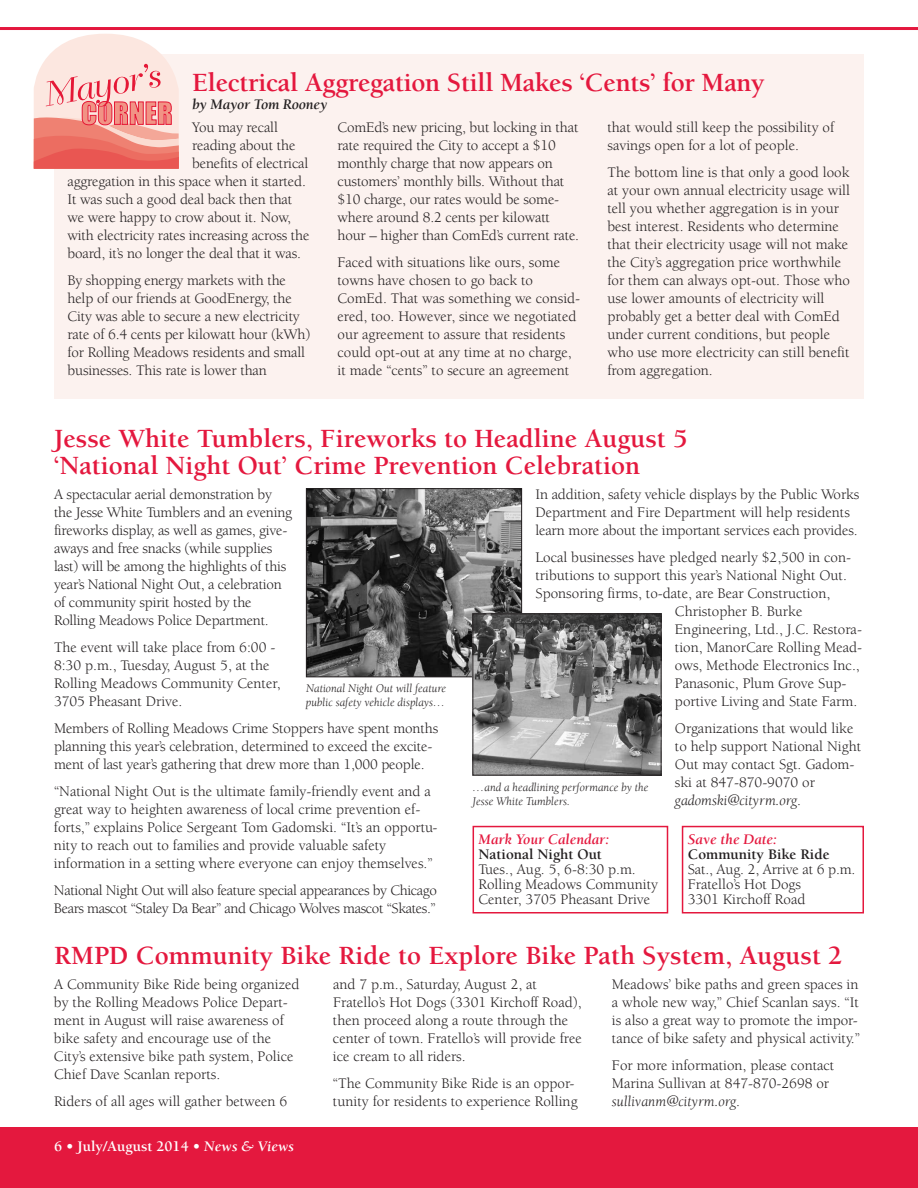
<style>
.page{position:relative;width:918px;height:1188px;background:#fff}
.page>*{position:absolute;margin:0;border:0;box-sizing:border-box;transform-origin:0 0}
.t1{font:700 27px/27px "Berkeley";color:#e4183e}
.t2{font:15px/18px "Berkeley";color:#231f20}
.t3{font:15px/18px "Berkeley";letter-spacing:-.025em;color:#231f20}
.t4{font:700 15px "Berkeley";color:#231f20}
.t5{font:italic 700 15px "Berkeley";color:#e4183e}
.t6{font:700 15px "Berkeley";color:#fff}
.t7{font:italic 700 15px "Berkeley";letter-spacing:-.01em;color:#231f20}
.t8{font:italic 12px/13.5px "Berkeley";color:#231f20}
.s1{font-style:italic}
</style>
<div class="page">
<hr style="left:0;top:27px;width:918px;height:3px;background:#e4183e">
<div style="left:0;top:1127px;width:918px;height:61px;background:#e4183e"></div>
<div style="left:54px;top:54px;width:810px;height:344px;background:#fcf2ef"></div>
<svg style="left:34px;top:34px;width:145px;height:135px"></svg>
<img style="left:308px;top:490px;width:212px;height:185px">
<div style="left:306px;top:488px;width:216px;height:189px;border:1px solid #231f20"></div>
<img style="left:474px;top:616px;width:186px;height:158px">
<div style="left:472px;top:614px;width:190px;height:162px;border:1px solid #231f20"></div>
<div style="left:473px;top:826px;width:195px;height:88px;border:2px solid #e4183e"></div>
<div style="left:682px;top:826px;width:182px;height:88px;border:2px solid #e4183e"></div>
<h1 class="t1" style="left:192px;top:71px;width:574px">Electrical Aggregation Still Makes ‘Cents’ for Many</h1>
<p class="t7" style="left:192px;top:98px;width:137px">by Mayor Tom Rooney</p>
<p class="t2" style="left:192px;top:120px;width:87px">You may recall</p>
<p class="t2" style="left:192px;top:138px;width:105px">reading about the</p>
<p class="t2" style="left:192px;top:156px;width:118px">benefits of electrical</p>
<p class="t2" style="left:67px;top:174px;width:240px">aggregation in this space when it started.</p>
<p class="t2" style="left:67px;top:192px;width:226px">It was such a good deal back then that</p>
<p class="t2" style="left:67px;top:210px;width:225px">we were happy to crow about it. Now,</p>
<p class="t2" style="left:67px;top:228px;width:243px">with electricity rates increasing across the</p>
<p class="t2" style="left:67px;top:246px;width:235px">board, it’s no longer the deal that it was.</p>
<p class="t2" style="left:67px;top:273px;width:244px">By shopping energy markets with the help of our friends at GoodEnergy, the City was able to secure a new electricity rate of 6.4 cents per kilowatt hour (kWh) for Rolling Meadows residents and small businesses. This rate is lower than</p>
<p class="t2" style="left:608px;top:120px;width:228px">that would still keep the possibility of savings open for a lot of people.</p>
<p class="t2" style="left:608px;top:165px;width:244px">The bottom line is that only a good look at your own annual electricity usage will tell you whether aggregation is in your best interest. Residents who determine that their electricity usage will not make the City’s aggregation price worthwhile for them can always opt-out. Those who use lower amounts of electricity will probably get a better deal with ComEd under current conditions, but people who use more electricity can still benefit from aggregation.</p>
<p class="t2" style="left:337px;top:120px;width:243px">ComEd’s new pricing, but locking in that rate required the City to accept a $10 monthly charge that now appears on customers’ monthly bills. Without that $10 charge, our rates would be some&shy;where around 8.2 cents per kilowatt hour – higher than ComEd’s current rate.</p>
<p class="t2" style="left:338px;top:255px;width:244px">Faced with situations like ours, some towns have chosen to go back to ComEd. That was something we consid&shy;ered, too. However, since we negotiated our agreement to assure that residents could opt-out at any time at no charge, it made “cents” to secure an agreement</p>
<h1 class="t1" style="left:54px;top:427px;width:635px">Jesse White Tumblers, Fireworks to Headline August 5 ‘National Night Out’ Crime Prevention Celebration</h1>
<p class="t2" style="left:54px;top:486px;width:240px">A spectacular aerial demonstration by the Jesse White Tumblers and an evening fireworks display, as well as games, give&shy;aways and free snacks (while supplies last) will be among the highlights of this year’s National Night Out, a celebration of community spirit hosted by the Rolling Meadows Police Department.</p>
<p class="t2" style="left:54px;top:639px;width:228px">The event will take place from 6:00 -<br>8:30 p.m., Tuesday, August 5, at the<br>Rolling Meadows Community Center,<br>3705 Pheasant Drive.</p>
<p class="t2" style="left:54px;top:720px;width:386px">Members of Rolling Meadows Crime Stoppers have spent months planning this year’s celebration, determined to exceed the excite&shy;ment of last year’s gathering that drew more than 1,000 people.</p>
<p class="t2" style="left:54px;top:783px;width:385px">“National Night Out is the ultimate family-friendly event and a great way to heighten awareness of local crime prevention ef&shy;forts,” explains Police Sergeant Tom Gadomski. “It’s an opportu&shy;nity to reach out to families and provide valuable safety information in a setting where everyone can enjoy themselves.”</p>
<p class="t3" style="left:54px;top:882px;width:384px">National Night Out will also feature special appearances by Chicago<br>Bears mascot “Staley Da Bear” and Chicago Wolves mascot “Skates.”</p>
<p class="t2" style="left:535px;top:486px;width:325px">In addition, safety vehicle displays by the Public Works<br>Department and Fire Department will help residents learn more about the important services each provides.</p>
<p class="t2" style="left:535px;top:549px;width:317px">Local businesses have pledged nearly $2,500 in con-</p>
<p class="t2" style="left:535px;top:567px;width:313px">tributions to support this year’s National Night Out.</p>
<p class="t2" style="left:535px;top:585px;width:296px">Sponsoring firms, to-date, are Bear Construction,</p>
<p class="t2" style="left:675px;top:603px;width:129px">Christopher B. Burke</p>
<p class="t2" style="left:675px;top:621px;width:189px">Engineering, Ltd., J.C. Restora-</p>
<p class="t2" style="left:675px;top:639px;width:189px">tion, ManorCare Rolling Mead-</p>
<p class="t2" style="left:675px;top:657px;width:186px">ows, Methode Electronics Inc.,</p>
<p class="t2" style="left:675px;top:675px;width:173px">Panasonic, Plum Grove Sup-</p>
<p class="t2" style="left:675px;top:693px;width:184px">portive Living and State Farm.</p>
<p class="t2" style="left:675px;top:720px;width:188px">Organizations that would like to help support National Night<br>Out may contact Sgt. Gadom&shy;ski at 847-870-9070 or <span class="s1">gadomski@cityrm.org</span>.</p>
<p class="t8" style="left:306px;top:683px;width:142px">National Night Out will feature public safety vehicle displays…</p>
<p class="t8" style="left:472px;top:782px;width:177px">…and a headlining performance by the<br>Jesse White Tumblers.</p>
<p class="t5" style="left:479px;top:833px;width:132px">Mark Your Calendar:</p>
<p class="t4" style="left:479px;top:848px;width:125px">National Night Out</p>
<p class="t2" style="left:479px;top:863px;width:181px;line-height:15px">Tues., Aug. 5, 6-8:30 p.m.<br>Rolling Meadows Community<br>Center, 3705 Pheasant Drive</p>
<p class="t5" style="left:688px;top:833px;width:91px">Save the Date:</p>
<p class="t4" style="left:688px;top:848px;width:143px">Community Bike Ride</p>
<p class="t2" style="left:688px;top:863px;width:169px;line-height:15px">Sat., Aug. 2, Arrive at 6 p.m.<br>Fratello’s Hot Dogs<br>3301 Kirchoff Road</p>
<h1 class="t1" style="left:54px;top:944px;width:790px">RMPD Community Bike Ride to Explore Bike Path System, August 2</h1>
<p class="t2" style="left:54px;top:977px;width:247px">A Community Bike Ride being organized by the Rolling Meadows Police Depart&shy;ment in August will raise awareness of bike safety and encourage use of the City’s extensive bike path system, Police Chief Dave Scanlan reports.</p>
<p class="t2" style="left:54px;top:1094px;width:235px">Riders of all ages will gather between 6</p>
<p class="t2" style="left:333px;top:977px;width:250px">and 7 p.m., Saturday, August 2, at Fratello’s Hot Dogs (3301 Kirchoff Road), then proceed along a route through the center of town. Fratello’s will provide free ice cream to all riders.</p>
<p class="t2" style="left:333px;top:1076px;width:246px">“The Community Bike Ride is an oppor&shy;tunity for residents to experience Rolling</p>
<p class="t2" style="left:612px;top:977px;width:250px">Meadows’ bike paths and green spaces in a whole new way,” Chief Scanlan says. “It is also a great way to promote the impor&shy;tance of bike safety and physical activity.”</p>
<p class="t2" style="left:612px;top:1058px;width:224px">For more information, please contact<br>Marina Sullivan at 847-870-2698 or <span class="s1">sullivanm@cityrm.org</span>.</p>
<p class="t6" style="left:54px;top:1141px;width:242px">6 • July/August 2014 • <span class="s1">News &amp; Views</span></p>
</div>
